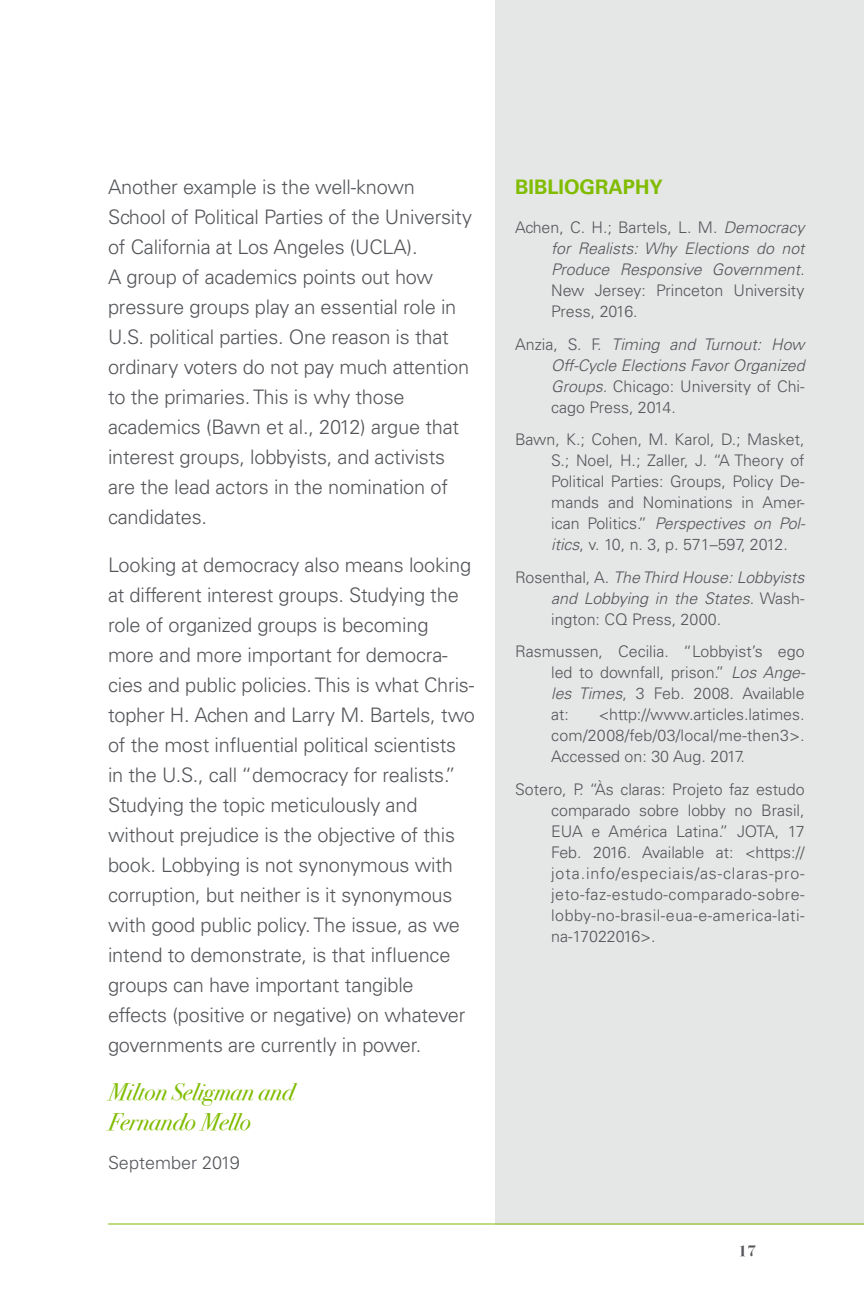
<style>
.page{position:relative;width:864px;height:1296px;background:#fff}
.page>*{position:absolute;margin:0;border:0;box-sizing:border-box;transform-origin:0 0}
.t1{font:italic 24px/30px "Bodoni Svty Two ITCTT";color:#80bc00}
.t2{font:300 20px/30px "Univers LT Std";letter-spacing:-.01em;color:#54565a}
.t3{font:700 20px "Univers LT Std";color:#80bc00}
.t4{font:300 18px "Univers LT Std";color:#54565a}
.t5{font:300 16px/21px "Univers LT Std";color:#54565a;text-align:justify}
.t6{font:italic 300 16px/21px "Univers LT Std";color:#54565a;text-align:justify}
.t7{font:700 16px "Bodoni Svty Two ITCTT";color:#54565a}
.s1{font-style:normal}
.s2{font-style:italic}
</style>
<div class="page">
<div style="left:495px;top:0;width:369px;height:1224px;background:#e5e6e6"></div>
<hr style="left:108px;top:1224px;width:756px;height:1px;background:#80bc00">
<p class="t2" style="left:108px;top:172px;width:366px">Another example is the well-known School of Political Parties of the University of California at Los Angeles (UCLA).<br>A group of academics points out how pressure groups play an essential role in U.S. political parties. One reason is that ordinary voters do not pay much attention to the primaries. This is why those academics (Bawn et al., 2012) argue that interest groups, lobbyists, and activists are the lead actors in the nomination of candidates.</p>
<p class="t2" style="left:108px;top:550px;width:369px">Looking at democracy also means looking at different interest groups. Studying the role of organized groups is becoming more and more important for democra&shy;cies and public policies. This is what Chris&shy;topher H. Achen and Larry M. Bartels, two of the most influential political scientists in the U.S., call “democracy for realists.” Studying the topic meticulously and without prejudice is the objective of this book. Lobbying is not synonymous with corruption, but neither is it synonymous with good public policy. The issue, as we intend to demonstrate, is that influence groups can have important tangible effects (positive or negative) on whatever governments are currently in power.</p>
<p class="t1" style="left:108px;top:1076px;width:188px">Milton Seligman and<br>Fernando Mello</p>
<p class="t4" style="left:108px;top:1152px;width:133px">September 2019</p>
<p class="t3" style="left:515px;top:176px;width:149px">BIBLIOGRAPHY</p>
<p class="t6" style="left:551px;top:218px;width:255px;text-indent:-36px"><span class="s1">Achen, C. H.; Bartels, L. M.</span> Democracy for Realists: Why Elections do not Produce Responsive Government.</p>
<p class="t5" style="left:551px;top:280px;width:255px">New Jersey: Princeton University<br>Press, 2016.</p>
<p class="t6" style="left:551px;top:334px;width:255px;text-indent:-36px"><span class="s1">Anzia, S. F.</span> Timing and Turnout: How Off-Cycle Elections Favor Organized Groups. <span class="s1">Chicago: University of Chi&shy;cago Press, 2014.</span></p>
<p class="t5" style="left:551px;top:429px;width:256px;text-indent:-36px">Bawn, K.; Cohen, M. Karol, D.; Masket, S.; Noel, H.; Zaller, J. “A Theory of Political Parties: Groups, Policy De&shy;mands and Nominations in Amer&shy;ican Politics.” <span class="s2">Perspectives on Pol&shy;itics</span>, v. 10, n. 3, p. 571–597, 2012.</p>
<p class="t6" style="left:551px;top:567px;width:255px;text-indent:-36px"><span class="s1">Rosenthal, A.</span> The Third House: Lobbyists and Lobbying in the States<span class="s1">. Wash&shy;ington: CQ Press, 2000.</span></p>
<p class="t5" style="left:551px;top:641px;width:256px;text-indent:-36px">Rasmussen, Cecilia. “Lobbyist’s ego led to downfall, prison.” <span class="s2">Los Ange&shy;les Times</span>, 3 Feb. 2008. Available at:</p>
<p class="t5" style="left:551px;top:704px;width:255px;text-indent:48px">&lt;http://www.articles.latimes. com/2008/feb/03/local/me-then3&gt;.<br>Accessed on: 30 Aug. 2017.</p>
<p class="t5" style="left:551px;top:779px;width:255px;text-indent:-36px">Sotero, P. “Às claras: Projeto faz estudo comparado sobre lobby no Brasil, EUA e América Latina.” JOTA, 17<br>Feb. 2016. Available at: &lt;https:// jota.info/especiais/as-claras-pro&shy;jeto-faz-estudo-comparado-sobre&shy;lobby-no-brasil-eua-e-america-lati&shy;na-17022016&gt;.</p>
<p class="t7" style="left:738px;top:1237px;width:19px">17</p>
</div>
